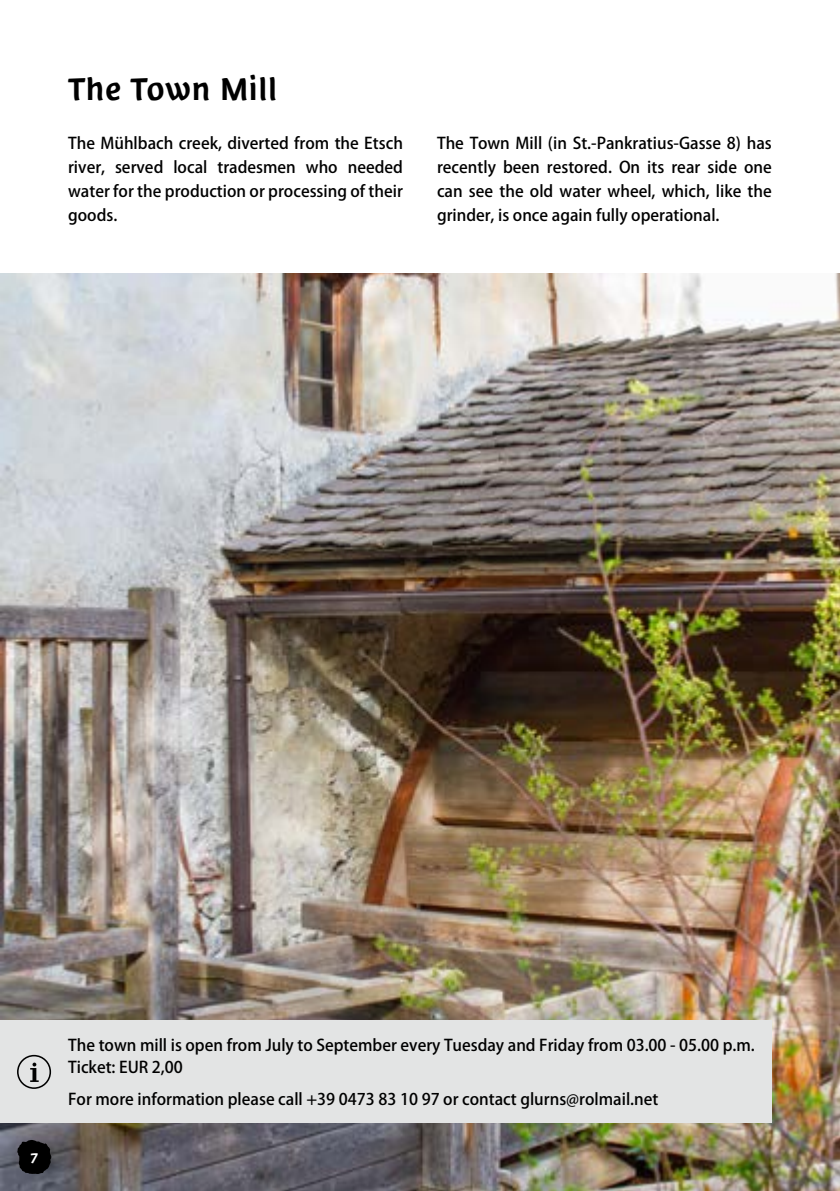
<style>
.page{position:relative;width:840px;height:1191px;background:#fff}
.page>*{position:absolute;margin:0;border:0;box-sizing:border-box;transform-origin:0 0}
.t1{font:36px "Suedtirol";color:#000}
.t2{font:500 16px/24px "Koz Go Pr 6 N";color:#000;text-align:justify}
.t3{font:16px "Suedtirol";color:#fff}
</style>
<div class="page">
<img style="left:0;top:274px;width:839px;height:917px">
<div style="left:0;top:1020px;width:771px;height:103px;background:#e3e4e4"></div>
<svg style="left:17px;top:1054px;width:34px;height:35px"></svg>
<svg style="left:17px;top:1140px;width:34px;height:34px"></svg>
<p class="t1" style="left:68px;top:68px;width:211px">The Town Mill</p>
<p class="t2" style="left:68px;top:131px;width:336px">The Mühlbach creek, diverted from the Etsch river, served local tradesmen who needed water for the production or processing of their goods.</p>
<p class="t2" style="left:437px;top:131px;width:336px">The Town Mill (in St.-Pankratius-Gasse 8) has recently been restored. On its rear side one can see the old water wheel, which, like the grinder, is once again fully operational.</p>
<p class="t3" style="left:30px;top:1147px;width:10px">7</p>
<p class="t2" style="left:68px;top:1034px;width:687px;line-height:22px">The town mill is open from July to September every Tuesday and Friday from 03.00 - 05.00 p.m.<br>Ticket: EUR 2,00</p>
<p class="t2" style="left:68px;top:1087px;width:591px">For more information please call +39 0473 83 10 97 or contact glurns@rolmail.net</p>
</div>
